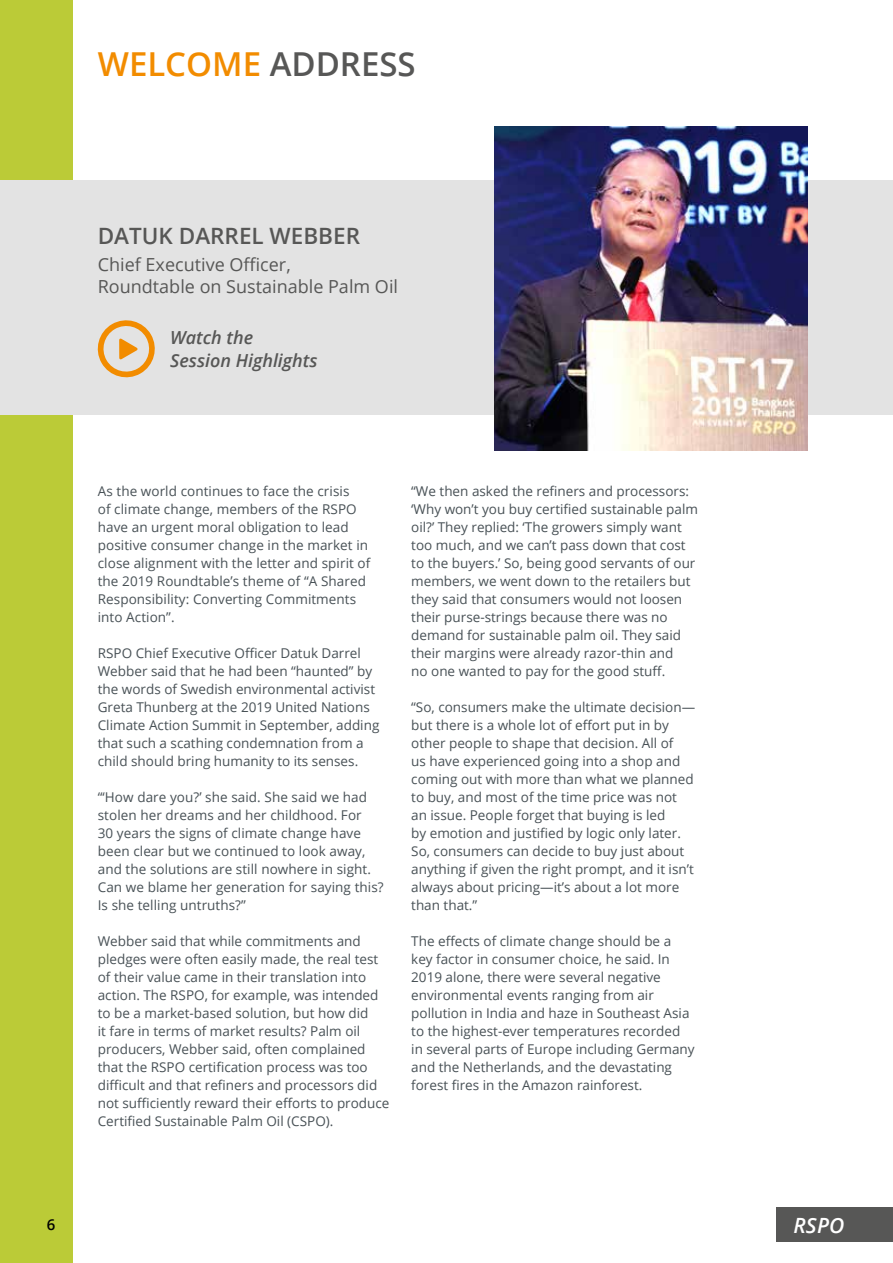
<style>
.page{position:relative;width:893px;height:1263px;background:#fff}
.page>*{position:absolute;margin:0;border:0;box-sizing:border-box;transform-origin:0 0}
.t1{font:600 33px "Open Sans";color:#f28c00}
.t2{font:600 22.5px "Open Sans";color:#575756}
.t3{font:italic 600 21px "Open Sans";color:#fff}
.t4{font:18px/22.5px "Open Sans";color:#575756}
.t5{font:italic 600 18px/22.5px "Open Sans";color:#575756}
.t6{font:600 15px "Open Sans";color:#000}
.t7{font:13.5px/18px "Open Sans";color:#485156}
.s1{color:#575756}
</style>
<div class="page">
<div style="left:0;top:0;width:72px;height:1263px;background:#bbcb37"></div>
<div style="left:776px;top:1208px;width:117px;height:34px;background:#575756"></div>
<div style="left:0;top:180px;width:893px;height:234px;background:#e3e3e3"></div>
<img style="left:494px;top:126px;width:314px;height:324px">
<svg style="left:97px;top:320px;width:58px;height:58px"></svg>
<h1 class="t1" style="left:98px;top:42px;width:319px">WELCOME <span class="s1">ADDRESS</span></h1>
<h2 class="t2" style="left:98px;top:220px;width:264px">DATUK DARREL WEBBER</h2>
<h3 class="t4" style="left:98px;top:252px;width:302px">Chief Executive Officer,<br>Roundtable on Sustainable Palm Oil</h3>
<h3 class="t5" style="left:170px;top:326px;width:149px">Watch the<br>Session Highlights</h3>
<p class="t7" style="left:98px;top:482px;width:274px">As the world continues to face the crisis<br>of climate change, members of the RSPO have an urgent moral obligation to lead positive consumer change in the market in close alignment with the letter and spirit of the 2019 Roundtable’s theme of “A Shared Responsibility: Converting Commitments into Action”.</p>
<p class="t7" style="left:98px;top:644px;width:283px">RSPO Chief Executive Officer Datuk Darrel Webber said that he had been “haunted” by the words of Swedish environmental activist Greta Thunberg at the 2019 United Nations Climate Action Summit in September, adding that such a scathing condemnation from a child should bring humanity to its senses.</p>
<p class="t7" style="left:98px;top:788px;width:287px">“‘How dare you?’ she said. She said we had stolen her dreams and her childhood. For<br>30 years the signs of climate change have been clear but we continued to look away, and the solutions are still nowhere in sight.<br>Can we blame her generation for saying this?<br>Is she telling untruths?”</p>
<p class="t7" style="left:98px;top:932px;width:293px">Webber said that while commitments and pledges were often easily made, the real test of their value came in their translation into action. The RSPO, for example, was intended to be a market-based solution, but how did<br>it fare in terms of market results? Palm oil producers, Webber said, often complained that the RSPO certification process was too difficult and that refiners and processors did not sufficiently reward their efforts to produce Certified Sustainable Palm Oil (CSPO).</p>
<p class="t7" style="left:411px;top:482px;width:288px">“We then asked the refiners and processors: ‘Why won’t you buy certified sustainable palm oil?’ They replied: ‘The growers simply want too much, and we can’t pass down that cost to the buyers.’ So, being good servants of our members, we went down to the retailers but they said that consumers would not loosen their purse-strings because there was no demand for sustainable palm oil. They said their margins were already razor-thin and<br>no one wanted to pay for the good stuff.</p>
<p class="t7" style="left:411px;top:698px;width:285px">“So, consumers make the ultimate decision— but there is a whole lot of effort put in by other people to shape that decision. All of<br>us have experienced going into a shop and coming out with more than what we planned to buy, and most of the time price was not an issue. People forget that buying is led<br>by emotion and justified by logic only later.<br>So, consumers can decide to buy just about anything if given the right prompt, and it isn’t always about pricing—it’s about a lot more than that.”</p>
<p class="t7" style="left:411px;top:932px;width:285px">The effects of climate change should be a key factor in consumer choice, he said. In 2019 alone, there were several negative environmental events ranging from air pollution in India and haze in Southeast Asia to the highest-ever temperatures recorded in several parts of Europe including Germany and the Netherlands, and the devastating forest fires in the Amazon rainforest.</p>
<p class="t6" style="left:47px;top:1215px;width:10px">6</p>
<h3 class="t3" style="left:793px;top:1211px;width:53px">RSPO</h3>
</div>
